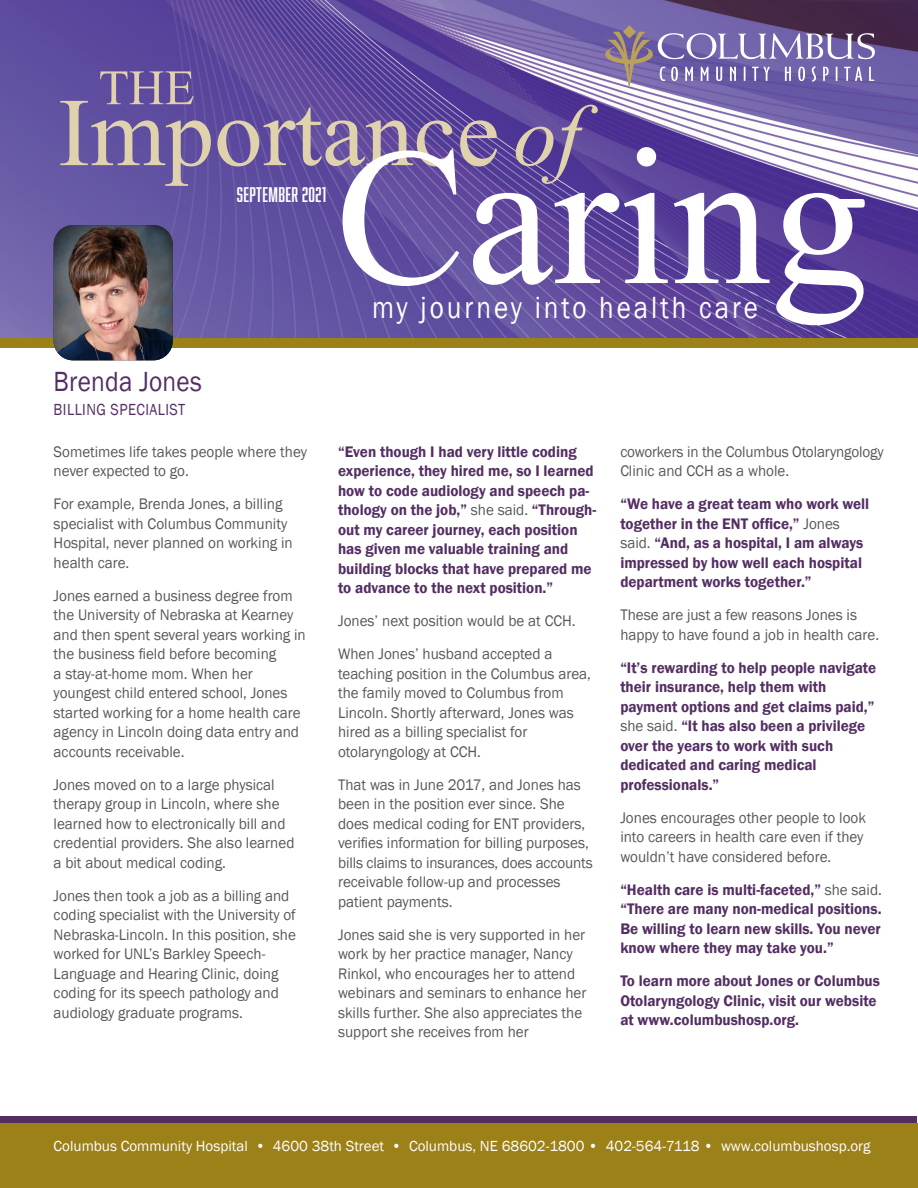
<style>
.page{position:relative;width:918px;height:1188px;background:#fff}
.page>*{position:absolute;margin:0;border:0;box-sizing:border-box;transform-origin:0 0}
.t1{font:31.5px "Franklin Gothic";letter-spacing:.11em;color:#fff;scale:.86 1}
.t2{font:28.5px "Franklin Gothic";letter-spacing:.01em;color:#542e63;scale:.89 1}
.t3{font:19.5px "Abolition Round";letter-spacing:.02em;color:#fff}
.t4{font:16.5px "Franklin Gothic";letter-spacing:.03em;color:#542e63;scale:.89 1}
.t5{font:15.75px/19.5px "Franklin Gothic";color:#57585a;scale:.96 1}
.t6{font:600 15.75px/19.5px "Franklin Gothic";color:#542e63;scale:.96 1}
.t7{font:15px "Franklin Gothic";color:#fff}
.s1{font-weight:400;color:#57585a}
</style>
<div class="page">
<svg style="left:1px;top:1117px;width:916px;height:7px;fill:#542e63"></svg>
<div style="left:0;top:338px;width:918px;height:10px;background:#9c8118"></div>
<img style="left:0;top:0;width:918px;height:338px">
<img style="left:656px;top:27px;width:218px;height:59px">
<img style="left:605px;top:26px;width:47px;height:59px">
<div style="left:0;top:1124px;width:918px;height:64px;background:#9c8118"></div>
<svg style="left:60px;top:101px;width:538px;height:85px;fill:#6150a0"></svg>
<svg style="left:100px;top:71px;width:94px;height:33px"></svg>
<svg style="left:343px;top:147px;width:522px;height:178px"></svg>
<img style="left:54px;top:225px;width:119px;height:135px">
<p class="t3" style="left:237px;top:183px;width:91px">SEPTEMBER 2021</p>
<p class="t2" style="left:54px;top:363px;width:168px">Brenda Jones</p>
<p class="t4" style="left:54px;top:399px;width:149px">BILLING SPECIALIST</p>
<p class="t5" style="left:54px;top:442px;width:265px">Sometimes life takes people where they never expected to go.</p>
<p class="t5" style="left:54px;top:495px;width:251px">For example, Brenda Jones, a billing specialist with Columbus Community<br>Hospital, never planned on working in health care.</p>
<p class="t5" style="left:54px;top:586px;width:264px">Jones earned a business degree from the University of Nebraska at Kearney and then spent several years working in the business field before becoming<br>a stay-at-home mom. When her youngest child entered school, Jones started working for a home health care agency in Lincoln doing data entry and accounts receivable.</p>
<p class="t5" style="left:54px;top:775px;width:252px">Jones moved on to a large physical therapy group in Lincoln, where she learned how to electronically bill and credential providers. She also learned a bit about medical coding.</p>
<p class="t5" style="left:54px;top:886px;width:254px">Jones then took a job as a billing and coding specialist with the University of Nebraska-Lincoln. In this position, she worked for UNL’s Barkley Speech-Language and Hearing Clinic, doing coding for its speech pathology and audiology graduate programs.</p>
<p class="t1" style="left:372px;top:288px;width:450px">my journey into health care</p>
<p class="t6" style="left:338px;top:442px;width:270px">“Even though I had very little coding experience, they hired me, so I learned how to code audiology and speech pa&shy;thology on the job,” <span class="s1">she said.</span> “Through&shy;out my career journey, each position has given me valuable training and building blocks that have prepared me to advance to the next position.”</p>
<p class="t5" style="left:338px;top:612px;width:249px">Jones’ next position would be at CCH.</p>
<p class="t5" style="left:338px;top:645px;width:265px">When Jones’ husband accepted a teaching position in the Columbus area, the family moved to Columbus from Lincoln. Shortly afterward, Jones was hired as a billing specialist for otolaryngology at CCH.</p>
<p class="t5" style="left:338px;top:775px;width:267px">That was in June 2017, and Jones has been in the position ever since. She does medical coding for ENT providers, verifies information for billing purposes, bills claims to insurances, does accounts receivable follow-up and processes patient payments.</p>
<p class="t5" style="left:338px;top:925px;width:260px">Jones said she is very supported in her work by her practice manager, Nancy Rinkol, who encourages her to attend webinars and seminars to enhance her skills further. She also appreciates the support she receives from her</p>
<p class="t5" style="left:620px;top:442px;width:276px">coworkers in the Columbus Otolaryngology<br>Clinic and CCH as a whole.</p>
<p class="t6" style="left:620px;top:494px;width:261px">“We have a great team who work well together in the ENT office,” <span class="s1">Jones said.</span> “And, as a hospital, I am always impressed by how well each hospital department works together.”</p>
<p class="t5" style="left:620px;top:606px;width:271px">These are just a few reasons Jones is happy to have found a job in health care.</p>
<p class="t6" style="left:620px;top:658px;width:268px">“It’s rewarding to help people navigate their insurance, help them with payment options and get claims paid,” <span class="s1">she said.</span> “It has also been a privilege over the years to work with such dedicated and caring medical professionals.”</p>
<p class="t5" style="left:620px;top:808px;width:257px">Jones encourages other people to look into careers in health care even if they wouldn’t have considered before.</p>
<p class="t6" style="left:620px;top:880px;width:274px;text-align:justify">“Health care is multi-faceted,” <span class="s1">she said. </span>“There are many non-medical positions.<br>Be willing to learn new skills. You never know where they may take you.”</p>
<p class="t6" style="left:620px;top:971px;width:272px">To learn more about Jones or Columbus<br>Otolaryngology Clinic, visit our website at www.columbushosp.org.</p>
<p class="t7" style="left:54px;top:1136px;width:818px">Columbus Community Hospital • 4600 38th Street • Columbus, NE 68602-1800 • 402-564-7118 • www.columbushosp.org</p>
</div>
